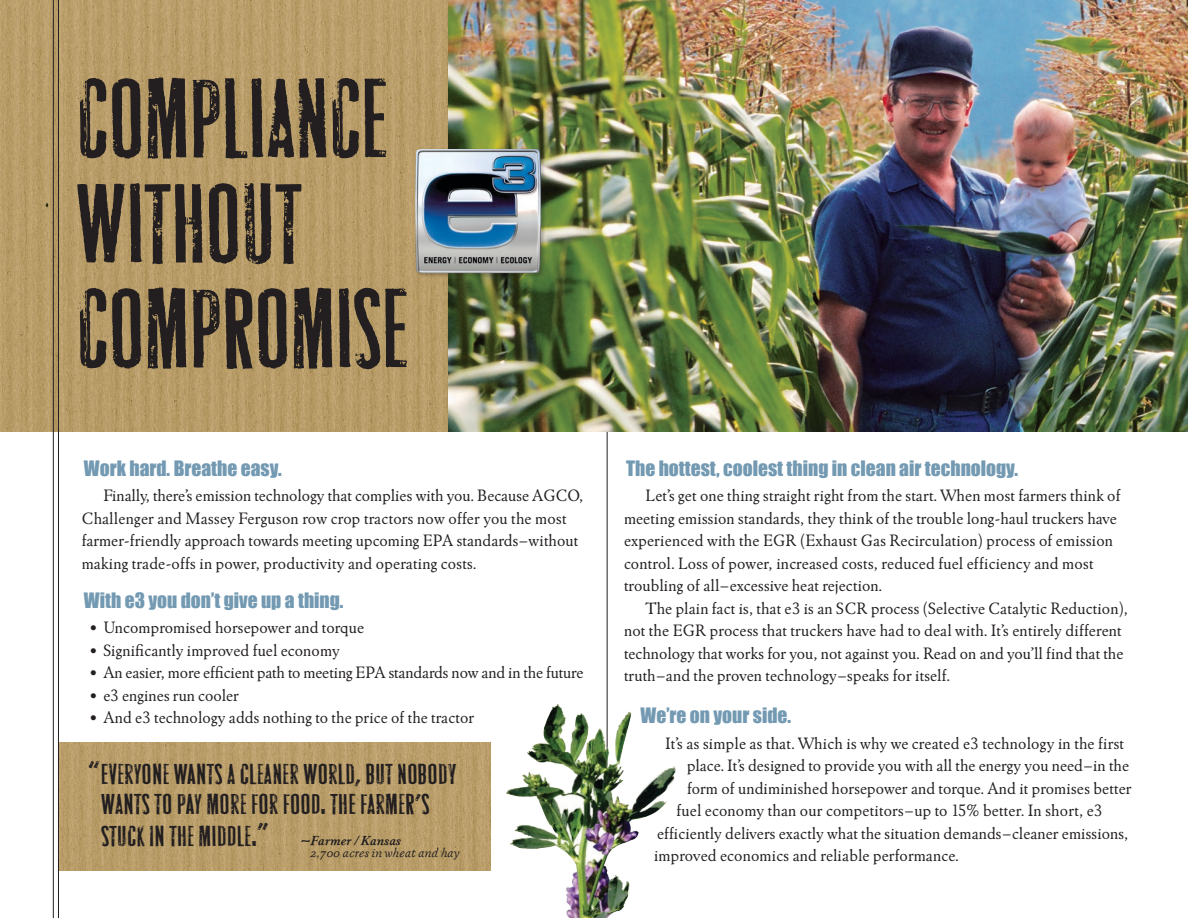
<style>
.page{position:relative;width:1188px;height:918px;background:#fff}
.page>*{position:absolute;margin:0;border:0;box-sizing:border-box;transform-origin:0 0}
.t1{font:123px "Roadkill Alternates";letter-spacing:-.005em;color:#231f20}
.t2{font:31.5px "Roadkill Alternates";letter-spacing:.01em;color:#231f20;scale:1.1 1}
.t3{font:20.55px "Winchester New ITCOSTT Bold Ita";color:#231f20;scale:1.43 1}
.Subhead_Left_Justfie{font:19.5px "Impact";color:#739ab2}
.Body_Copy_Justified{font:17.25px/22.5px "Winchester New ITC";letter-spacing:.005em;color:#231f20}
.Paragraph_Style_1{font:17.25px "Winchester New ITC";letter-spacing:.005em;color:#231f20}
.t4{font:13.5px "Winchester New ITCOSTT Book Ita";letter-spacing:.01em;color:#231f20}
.t5{font:13.5px "Winchester New ITCOSTT Bold Ita";letter-spacing:.005em;color:#231f20}
</style>
<div class="page">
<hr style="left:607px;top:430px;width:1px;height:337px;background:#231f20">
<img style="left:0;top:0;width:448px;height:432px">
<img style="left:448px;top:0;width:740px;height:432px">
<div style="left:414px;top:148px;width:132px;height:131px;background:#231f20;opacity:.25"></div>
<img style="left:415px;top:149px;width:126px;height:124px">
<img style="left:59px;top:742px;width:431px;height:128px">
<img style="left:510px;top:704px;width:166px;height:214px">
<hr style="left:58px;top:0;width:1px;height:918px;background:#231f20">
<hr style="left:53px;top:0;width:1px;height:918px;background:#231f20">
<p class="t1" style="left:76px;top:51px;width:312px">COMPLIANCE</p>
<p class="t1" style="left:76px;top:156px;width:227px">WITHOUT</p>
<p class="t1" style="left:76px;top:261px;width:333px">COMPROMISE</p>
<p class="Subhead_Left_Justfie" style="left:84px;top:453px;width:199px">Work hard. Breathe easy.</p>
<p class="Body_Copy_Justified" style="left:82px;top:484px;width:503px;text-indent:22px">Finally, there’s emission technology that complies with you. Because AGCO, Challenger and Massey Ferguson row crop tractors now offer you the most farmer-friendly approach towards meeting upcoming EPA standards–without making trade-offs in power, productivity and operating costs.</p>
<p class="Subhead_Left_Justfie" style="left:84px;top:585px;width:261px">With e3 you don’t give up a thing.</p>
<p class="Paragraph_Style_1" style="left:89px;top:617px;width:276px">• Uncompromised horsepower and torque</p>
<p class="Paragraph_Style_1" style="left:89px;top:640px;width:252px">• Significantly improved fuel economy</p>
<p class="Paragraph_Style_1" style="left:89px;top:662px;width:496px">• An easier, more efficient path to meeting EPA standards now and in the future</p>
<p class="Paragraph_Style_1" style="left:89px;top:685px;width:151px">• e3 engines run cooler</p>
<p class="Paragraph_Style_1" style="left:89px;top:707px;width:386px">• And e3 technology adds nothing to the price of the tractor</p>
<p class="t2" style="left:89px;top:757px;width:335px">“EVERYONE WANTS A CLEANER WORLD, BUT NOBODY</p>
<p class="t2" style="left:101px;top:787px;width:300px">WANTS TO PAY MORE FOR FOOD. THE FARMER’S</p>
<p class="t2" style="left:101px;top:819px;width:153px">STUCK IN THE MIDDLE.”</p>
<p class="t3" style="left:295px;top:833px;width:12px">˜</p>
<p class="t5" style="left:310px;top:832px;width:93px">Farmer / Kansas</p>
<p class="t4" style="left:310px;top:845px;width:151px">2,700 acres in wheat and hay</p>
<p class="Subhead_Left_Justfie" style="left:626px;top:453px;width:394px">The hottest, coolest thing in clean air technology.</p>
<p class="Body_Copy_Justified" style="left:624px;top:484px;width:498px;text-indent:22px">Let’s get one thing straight right from the start. When most farmers think of meeting emission standards, they think of the trouble long-haul truckers have experienced with the EGR (Exhaust Gas Recirculation) process of emission control. Loss of power, increased costs, reduced fuel efficiency and most troubling of all–excessive heat rejection.</p>
<p class="Body_Copy_Justified" style="left:624px;top:596px;width:506px;text-indent:22px">The plain fact is, that e3 is an SCR process (Selective Catalytic Reduction), not the EGR process that truckers have had to deal with. It’s entirely different technology that works for you, not against you. Read on and you’ll find that the truth–and the proven technology–speaks for itself.</p>
<p class="Subhead_Left_Justfie" style="left:640px;top:701px;width:152px">We’re on your side.</p>
<p class="Body_Copy_Justified" style="left:665px;top:731px;width:461px">It’s as simple as that. Which is why we created e3 technology in the first</p>
<p class="Body_Copy_Justified" style="left:687px;top:754px;width:444px">place. It’s designed to provide you with all the energy you need–in the</p>
<p class="Body_Copy_Justified" style="left:687px;top:776px;width:446px">form of undiminished horsepower and torque. And it promises better</p>
<p class="Body_Copy_Justified" style="left:676px;top:799px;width:428px">fuel economy than our competitors–up to 15% better. In short, e3</p>
<p class="Body_Copy_Justified" style="left:657px;top:821px;width:473px">efficiently delivers exactly what the situation demands–cleaner emissions,</p>
<p class="Body_Copy_Justified" style="left:654px;top:844px;width:306px">improved economics and reliable performance.</p>
</div>
